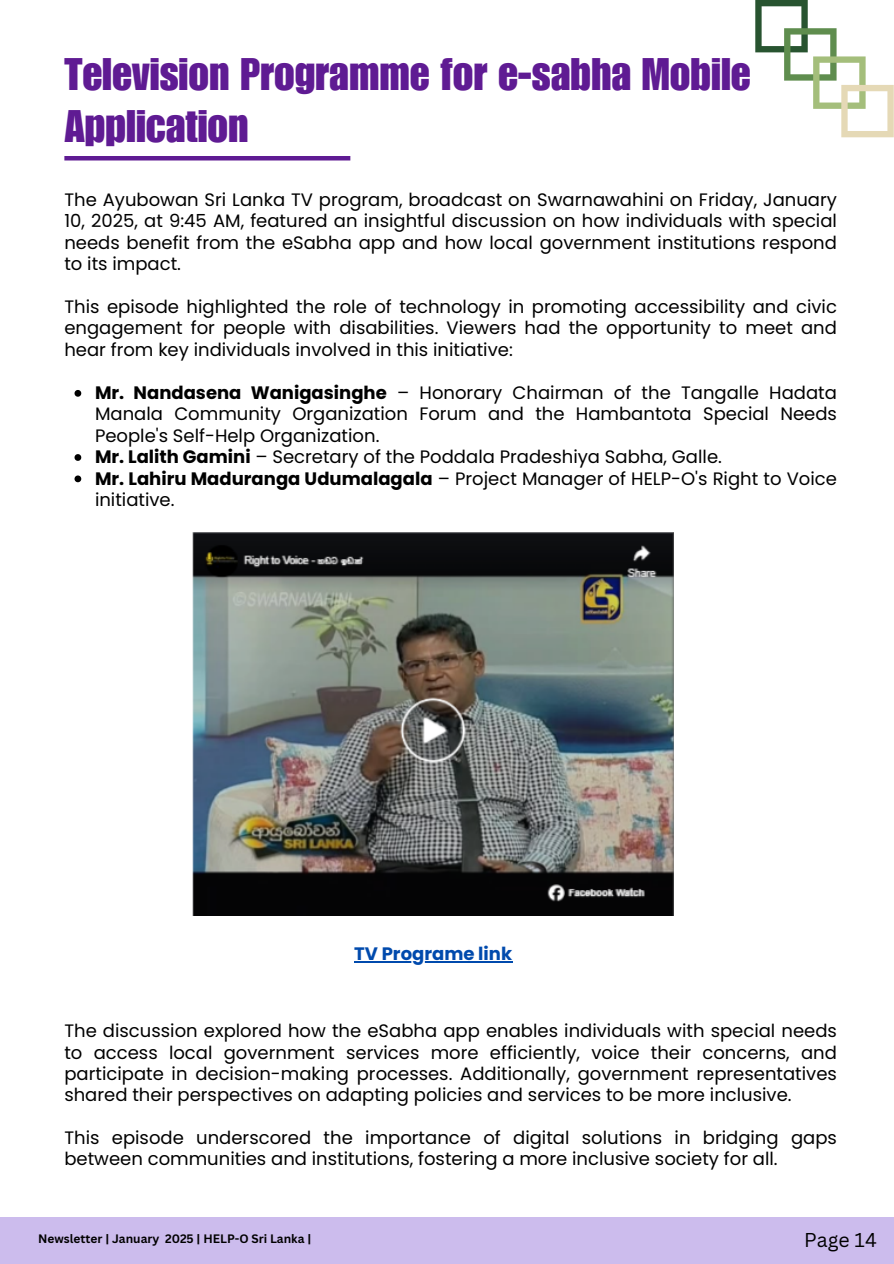
<style>
.page{position:relative;width:894px;height:1264px;background:#fff}
.page>*{position:absolute;margin:0;border:0;box-sizing:border-box;transform-origin:0 0}
.t1{font:44.4px/52.8px "Impact LT Std";color:#5f1b93}
.t2{font:19.5px "Canva Sans";color:#000}
.t3{font:18px/21.3px "Poppins";color:#000;text-align:justify}
.t4{font:700 18px "Poppins";color:#004aad}
.t5{font:700 12px "Canva Sans";color:#000}
.s1{font-weight:700}
</style>
<div class="page">
<div style="left:0;top:1217px;width:893px;height:46px;background:#ccbced"></div>
<hr style="left:64px;top:156px;width:286px;height:4px;background:#5f1b93">
<svg style="left:755px;top:0;width:138px;height:137px"></svg>
<img style="left:192px;top:532px;width:481px;height:383px">
<svg style="left:74px;top:390px;width:7px;height:7px"></svg>
<svg style="left:74px;top:454px;width:7px;height:7px"></svg>
<svg style="left:74px;top:475px;width:7px;height:7px"></svg>
<hr style="left:354px;top:961px;width:158px;height:1px;background:#004aad">
<p class="t1" style="left:64px;top:54px;width:687px">Television Programme for e-sabha Mobile<br>Application</p>
<h1 class="t3" style="left:64px;top:189px;width:773px">The Ayubowan Sri Lanka TV program, broadcast on Swarnawahini on Friday, January 10, 2025, at 9:45 AM, featured an insightful discussion on how individuals with special needs benefit from the eSabha app and how local government institutions respond to its impact.</h1>
<p class="t3" style="left:64px;top:296px;width:773px">This episode highlighted the role of technology in promoting accessibility and civic engagement for people with disabilities. Viewers had the opportunity to meet and hear from key individuals involved in this initiative:</p>
<h3 class="t3" style="left:95px;top:382px;width:743px"><span class="s1">Mr. Nandasena Wanigasinghe</span> – Honorary Chairman of the Tangalle Hadata Manala Community Organization Forum and the Hambantota Special Needs People's Self-Help Organization.</h3>
<h3 class="t3" style="left:95px;top:446px;width:628px"><span class="s1">Mr. Lalith Gamini</span> – Secretary of the Poddala Pradeshiya Sabha, Galle.</h3>
<p class="t3" style="left:95px;top:467px;width:743px"><span class="s1">Mr. Lahiru Maduranga Udumalagala</span> – Project Manager of HELP-O's Right to Voice initiative.</p>
<p class="t4" style="left:354px;top:941px;width:159px">TV Programe link</p>
<p class="t3" style="left:64px;top:1020px;width:773px">The discussion explored how the eSabha app enables individuals with special needs to access local government services more efficiently, voice their concerns, and participate in decision-making processes. Additionally, government representatives shared their perspectives on adapting policies and services to be more inclusive.</p>
<p class="t3" style="left:64px;top:1127px;width:773px">This episode underscored the importance of digital solutions in bridging gaps between communities and institutions, fostering a more inclusive society for all.</p>
<h2 class="t5" style="left:38px;top:1230px;width:274px">Newsletter | January 2025 | HELP-O Sri Lanka |</h2>
<p class="t2" style="left:804px;top:1226px;width:74px">Page 14</p>
</div>
